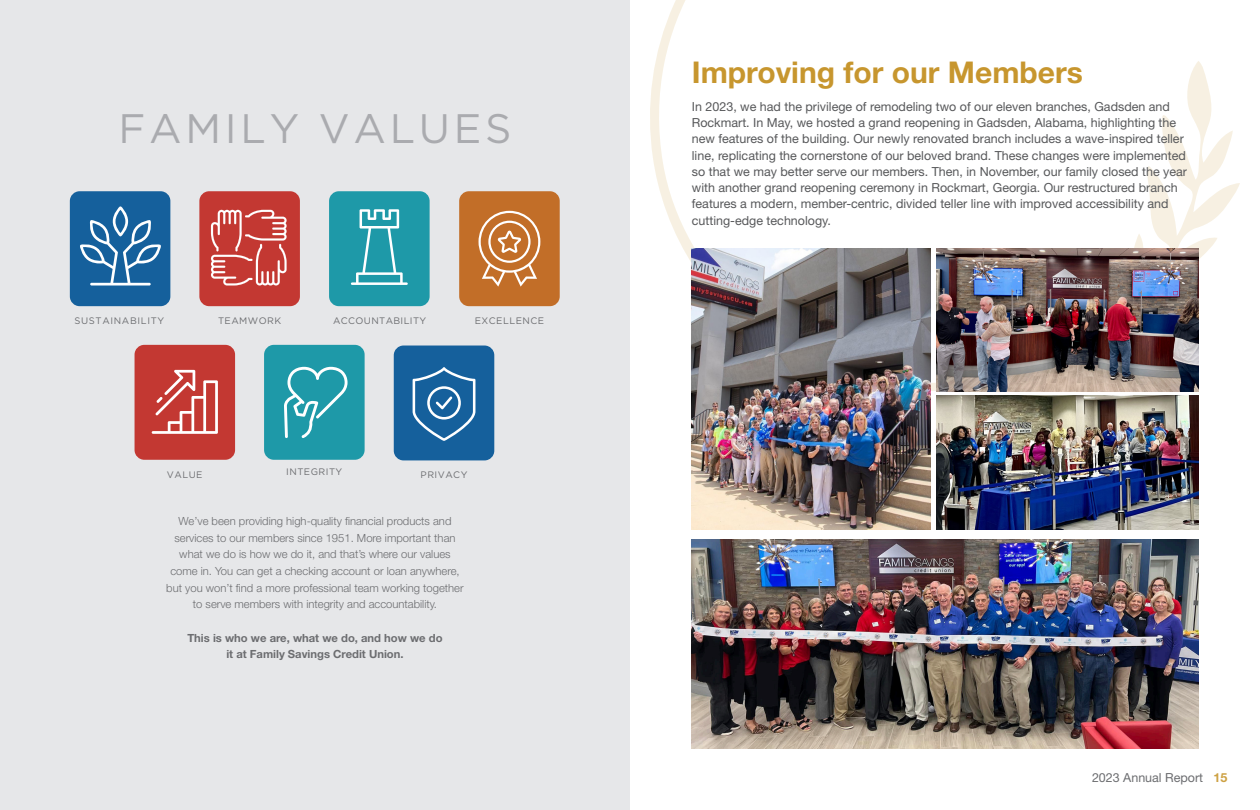
<style>
.page{position:relative;width:1260px;height:810px;background:#fff}
.page>*{position:absolute;margin:0;border:0;box-sizing:border-box;transform-origin:0 0}
.t1{font:41.12px "Gotham HTF";letter-spacing:.09em;color:#aaabaf}
.t2{font:700 30px "Helvetica Neue LT Std";color:#c7962e}
.t3{font:12.5px/16.2px "Helvetica Neue LT Std";color:#57585a}
.t4{font:12.5px "Helvetica Neue LT Std";color:#6c6d70}
.t5{font:300 11.25px/16.6px "Helvetica Neue LT Std";color:#6c6d70;text-align:center}
.t6{font:700 11.25px/16.6px "Helvetica Neue LT Std";color:#6c6d70;text-align:center}
.t7{font:9.38px "Gotham HTF";letter-spacing:.05em;color:#6c6d70}
.t8{font:9.38px "Gotham HTF";letter-spacing:.07em;color:#6c6d70}
.s1{font-weight:700;color:#cda143}
</style>
<div class="page">
<div style="left:0;top:0;width:630px;height:810px;background:#e6e7e9"></div>
<svg style="left:650px;top:0;width:590px;height:392px"></svg>
<img style="left:692px;top:539px;width:506px;height:209px">
<img style="left:692px;top:249px;width:239px;height:280px">
<img style="left:936px;top:396px;width:262px;height:133px">
<img style="left:936px;top:249px;width:262px;height:142px">
<div style="left:264px;top:345px;width:101px;height:115px;background:#1e99a8;border-radius:10px"></div>
<svg style="left:284px;top:367px;width:64px;height:71px"></svg>
<div style="left:394px;top:346px;width:100px;height:114px;background:#15609c;border-radius:10px"></div>
<svg style="left:413px;top:367px;width:62px;height:74px"></svg>
<div style="left:135px;top:345px;width:100px;height:115px;background:#c33832;border-radius:10px"></div>
<svg style="left:152px;top:370px;width:66px;height:64px"></svg>
<div style="left:459px;top:191px;width:101px;height:115px;background:#c26e28;border-radius:10px"></div>
<svg style="left:479px;top:211px;width:61px;height:76px"></svg>
<div style="left:329px;top:191px;width:101px;height:115px;background:#1e99a8;border-radius:10px"></div>
<svg style="left:351px;top:209px;width:57px;height:76px"></svg>
<div style="left:70px;top:191px;width:100px;height:115px;background:#15609c;border-radius:10px"></div>
<svg style="left:80px;top:206px;width:81px;height:80px"></svg>
<div style="left:199px;top:191px;width:101px;height:115px;background:#c33832;border-radius:10px"></div>
<svg style="left:211px;top:210px;width:76px;height:76px"></svg>
<p class="t1" style="left:119px;top:106px;width:394px">FAMILY VALUES</p>
<p class="t8" style="left:74px;top:316px;width:91px">SUSTAINABILITY</p>
<p class="t7" style="left:218px;top:316px;width:65px">TEAMWORK</p>
<p class="t7" style="left:333px;top:316px;width:95px">ACCOUNTABILITY</p>
<p class="t7" style="left:475px;top:316px;width:71px">EXCELLENCE</p>
<p class="t7" style="left:167px;top:469px;width:37px">VALUE</p>
<p class="t7" style="left:286px;top:466px;width:58px">INTEGRITY</p>
<p class="t7" style="left:421px;top:469px;width:48px">PRIVACY</p>
<p class="t5" style="left:166px;top:513px;width:299px">We’ve been providing high-quality financial products and services to our members since 1951. More important than what we do is how we do it, and that’s where our values come in. You can get a checking account or loan anywhere, but you won’t find a more professional team working together to serve members with integrity and accountability.</p>
<p class="t6" style="left:187px;top:629px;width:257px">This is who we are, what we do, and how we do it at Family Savings Credit Union.</p>
<p class="t2" style="left:692px;top:54px;width:393px">Improving for our Members</p>
<p class="t3" style="left:692px;top:98px;width:497px">In 2023, we had the privilege of remodeling two of our eleven branches, Gadsden and Rockmart. In May, we hosted a grand reopening in Gadsden, Alabama, highlighting the new features of the building. Our newly renovated branch includes a wave-inspired teller line, replicating the cornerstone of our beloved brand. These changes were implemented so that we may better serve our members. Then, in November, our family closed the year with another grand reopening ceremony in Rockmart, Georgia. Our restructured branch features a modern, member-centric, divided teller line with improved accessibility and cutting-edge technology.</p>
<p class="t4" style="left:1092px;top:770px;width:137px">2023 Annual Report <span class="s1">15</span></p>
</div>
